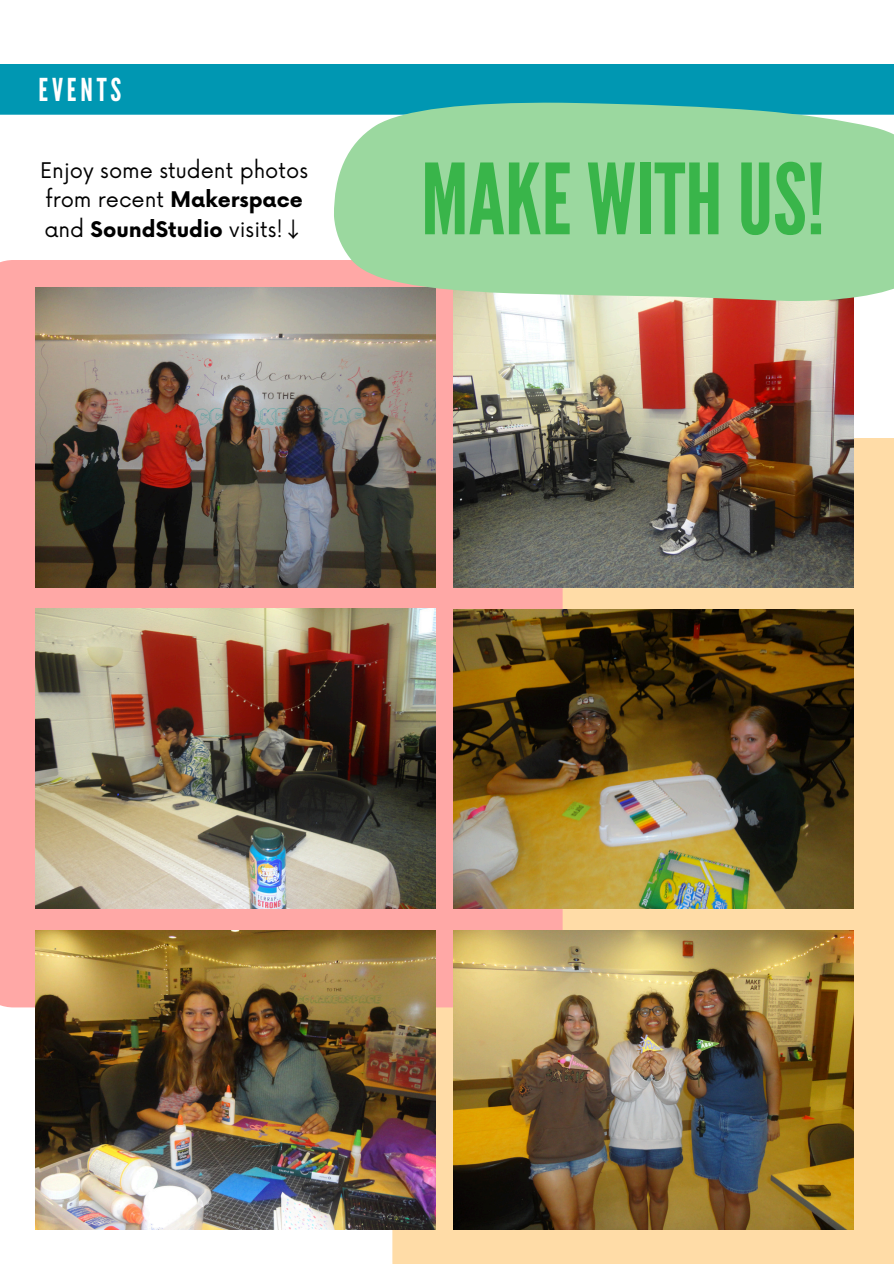
<style>
.page{position:relative;width:894px;height:1264px;background:#fff}
.page>*{position:absolute;margin:0;border:0;box-sizing:border-box;transform-origin:0 0}
.t1{font:97.65px "League Gothic";color:#39b54a}
.t2{font:31.5px "League Gothic";letter-spacing:.12em;color:#fff}
.t3{font:21px/29.2px "Now";color:#000}
.s1{font-weight:700}
.s2{font-family:"Noto Sans CJ Ksc"}
</style>
<div class="page">
<div style="left:392px;top:438px;width:501px;height:825px;background:#ffdca7"></div>
<div style="left:0;top:260px;width:562px;height:747px;background:#ffa8a6"></div>
<div style="left:0;top:64px;width:893px;height:51px;background:#0097b2"></div>
<img style="left:36px;top:288px;width:399px;height:299px">
<img style="left:453px;top:609px;width:399px;height:299px">
<img style="left:453px;top:930px;width:399px;height:299px">
<img style="left:36px;top:930px;width:399px;height:299px">
<img style="left:453px;top:301px;width:399px;height:286px">
<img style="left:35px;top:609px;width:400px;height:299px">
<svg style="left:333px;top:102px;width:560px;height:199px;fill:#9bd89f"></svg>
<p class="t2" style="left:39px;top:71px;width:84px">EVENTS</p>
<p class="t3" style="left:40px;top:157px;width:269px">Enjoy some student photos from recent <span class="s1">Makerspace </span>and <span class="s1">SoundStudio</span> visits!<span class="s2">↓</span></p>
<p class="t1" style="left:421px;top:143px;width:405px">MAKE WITHUS!</p>
</div>
